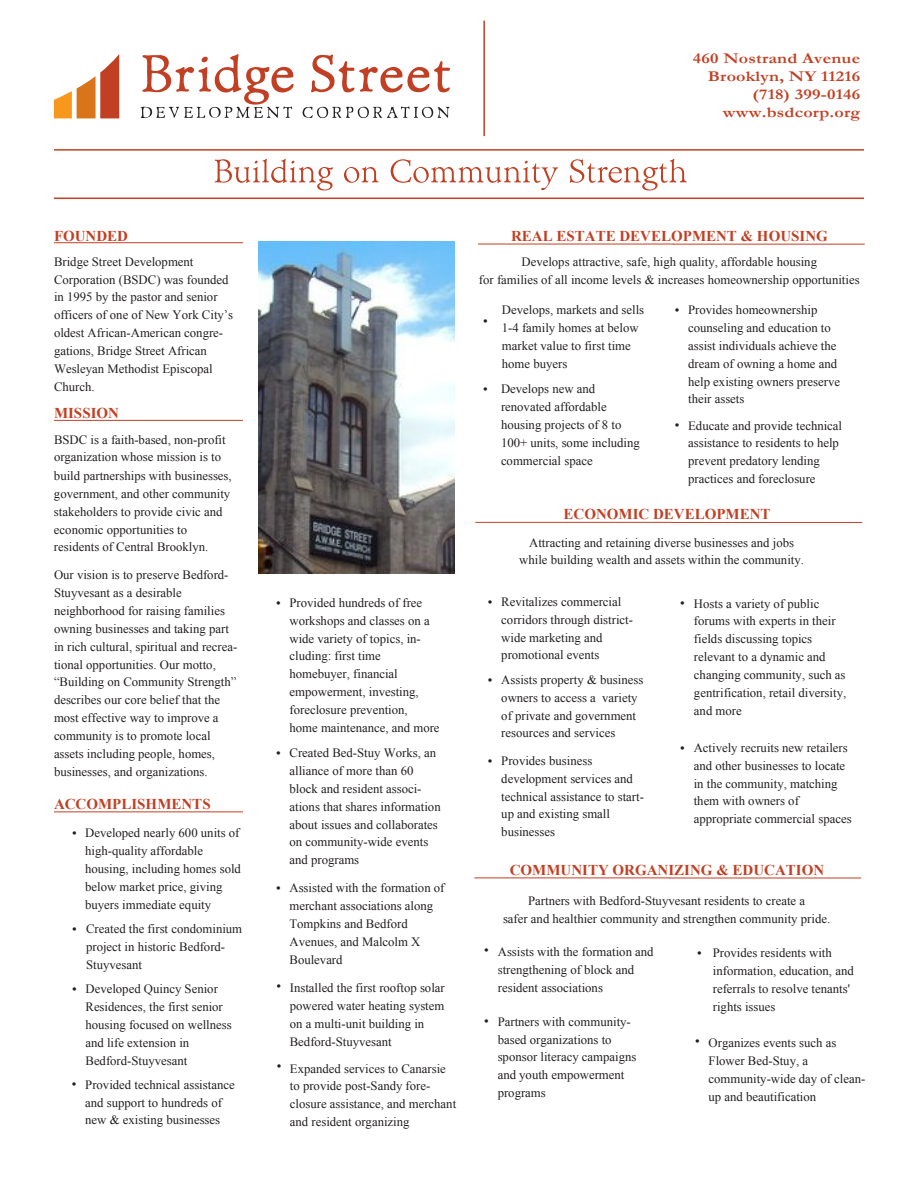
<style>
.page{position:relative;width:918px;height:1188px;background:#fff}
.page>*{position:absolute;margin:0;border:0;box-sizing:border-box;transform-origin:0 0}
.t1{font:700 15px "Times New Roman";color:#c14024}
.t2{font:700 15px/18px "Garamond";letter-spacing:.01em;color:#c14024;text-align:right;scale:1.2 1}
.t3{font:12.75px/17.9px "Times New Roman";color:#231f20}
.t4{font:12px "Adobe Garamond Pro";color:#231f20}
.s1{font-family:"Adobe Garamond Pro";font-size:12px}
</style>
<div class="page">
<svg style="left:311px;top:54px;width:139px;height:39px"></svg>
<svg style="left:141px;top:54px;width:153px;height:65px"></svg>
<svg style="left:303px;top:106px;width:147px;height:13px"></svg>
<svg style="left:54px;top:54px;width:65px;height:64px"></svg>
<svg style="left:215px;top:159px;width:472px;height:32px"></svg>
<hr style="left:54px;top:198px;width:810px;height:1px;background:#c14024">
<hr style="left:54px;top:149px;width:810px;height:2px;background:#c14024">
<hr style="left:54px;top:242px;width:189px;height:1px;background:#c14024">
<hr style="left:54px;top:420px;width:189px;height:1px;background:#c14024">
<hr style="left:54px;top:812px;width:189px;height:1px;background:#c14024">
<hr style="left:483px;top:21px;width:2px;height:115px;background:#c14024">
<img style="left:259px;top:242px;width:196px;height:331px">
<hr style="left:478px;top:244px;width:196px;height:1px;background:#c14024">
<hr style="left:673px;top:244px;width:192px;height:1px;background:#c14024">
<hr style="left:475px;top:522px;width:196px;height:1px;background:#c14024">
<hr style="left:670px;top:522px;width:192px;height:1px;background:#c14024">
<hr style="left:474px;top:878px;width:196px;height:1px;background:#c14024">
<hr style="left:669px;top:878px;width:192px;height:1px;background:#c14024">
<p class="t2" style="left:693px;top:49px;width:141px">460 Nostrand Avenue<br>Brooklyn, NY 11216 (718) 399-0146 www.bsdcorp.org</p>
<p class="t1" style="left:54px;top:225px;width:76px">FOUNDED</p>
<p class="t3" style="left:54px;top:252px;width:181px">Bridge Street Development<br>Corporation (BSDC) was founded in 1995 by the pastor and senior officers of one of New York City’s oldest African-American congre&shy;gations, Bridge Street African<br>Wesleyan Methodist Episcopal<br>Church.</p>
<p class="t1" style="left:54px;top:402px;width:67px">MISSION</p>
<p class="t3" style="left:54px;top:432px;width:173px;line-height:16.2px">BSDC is a faith-based, non-profit organization whose mission is to</p>
<p class="t3" style="left:54px;top:467px;width:179px">build partnerships with businesses, government, and other community stakeholders to provide civic and economic opportunities to residents of Central Brooklyn.</p>
<p class="t3" style="left:54px;top:566px;width:185px">Our vision is to preserve Bedford-Stuyvesant as a desirable neighborhood for raising families owning businesses and taking part in rich cultural, spiritual and recrea&shy;tional opportunities. Our motto, “Building on Community Strength” describes our core belief that the most effective way to improve a community is to promote local assets including people, homes, businesses, and organizations.</p>
<p class="t1" style="left:54px;top:794px;width:158px">ACCOMPLISHMENTS</p>
<p class="t3" style="left:85px;top:824px;width:157px;text-indent:-13px"><span class="s1">•</span> Developed nearly 600 units of high-quality affordable housing, including homes sold below market price, giving buyers immediate equity</p>
<p class="t3" style="left:86px;top:920px;width:158px;text-indent:-14px"><span class="s1">•</span> Created the first condominium project in historic Bedford-<br>Stuyvesant</p>
<p class="t3" style="left:86px;top:980px;width:148px;text-indent:-14px"><span class="s1">•</span> Developed Quincy Senior<br>Residences, the first senior housing focused on wellness and life extension in<br>Bedford-Stuyvesant</p>
<p class="t3" style="left:72px;top:1075px;width:164px;text-align:center"><span class="s1">•</span> Provided technical assistance and support to hundreds of<br>new &amp; existing businesses</p>
<p class="t3" style="left:290px;top:594px;width:152px;text-indent:-14px"><span class="s1">•</span> Provided hundreds of free workshops and classes on a wide variety of topics, in&shy;cluding: first time homebuyer, financial empowerment, investing, foreclosure prevention,<br>home maintenance, and more</p>
<p class="t3" style="left:290px;top:744px;width:153px;text-indent:-14px"><span class="s1">•</span> Created Bed-Stuy Works, an alliance of more than 60 block and resident associ&shy;ations that shares information about issues and collaborates on community-wide events and programs</p>
<p class="t3" style="left:289px;top:879px;width:157px;text-indent:-13px"><span class="s1">•</span> Assisted with the formation of merchant associations along<br>Tompkins and Bedford<br>Avenues, and Malcolm X<br>Boulevard</p>
<p class="t4" style="left:276px;top:979px;width:6px">•</p>
<p class="t4" style="left:277px;top:1059px;width:6px">•</p>
<p class="t3" style="left:290px;top:979px;width:156px">Installed the first rooftop solar powered water heating system on a multi-unit building in<br>Bedford-Stuyvesant</p>
<p class="t3" style="left:290px;top:1059px;width:168px">Expanded services to Canarsie to provide post-Sandy fore&shy;closure assistance, and merchant and resident organizing</p>
<p class="t1" style="left:511px;top:226px;width:318px">REAL ESTATE DEVELOPMENT &amp; HOUSING</p>
<p class="t3" style="left:479px;top:252px;width:382px;text-align:center">Develops attractive, safe, high quality, affordable housing<br>for families of all income levels &amp; increases homeownership opportunities</p>
<p class="t4" style="left:483px;top:314px;width:6px">•</p>
<p class="t3" style="left:688px;top:301px;width:153px;text-indent:-13px"><span class="s1">•</span> Provides homeownership counseling and education to assist individuals achieve the dream of owning a home and help existing owners preserve their assets</p>
<p class="t3" style="left:688px;top:416px;width:156px;text-indent:-13px"><span class="s1">•</span> Educate and provide technical assistance to residents to help prevent predatory lending practices and foreclosure</p>
<p class="t3" style="left:502px;top:301px;width:144px">Develops, markets and sells<br>1-4 family homes at below market value to first time home buyers</p>
<p class="t3" style="left:501px;top:380px;width:140px;text-indent:-18px"><span class="s1">•</span> Develops new and renovated affordable housing projects of 8 to<br>100+ units, some including commercial space</p>
<p class="t1" style="left:564px;top:504px;width:209px">ECONOMIC DEVELOPMENT</p>
<p class="t3" style="left:519px;top:533px;width:286px;text-align:center">Attracting and retaining diverse businesses and jobs while building wealth and assets within the community.</p>
<p class="t3" style="left:501px;top:593px;width:133px;text-indent:-13px"><span class="s1">•</span> Revitalizes commercial corridors through district&shy;wide marketing and promotional events</p>
<p class="t3" style="left:501px;top:671px;width:144px;text-indent:-13px"><span class="s1">•</span> Assists property &amp; business owners to access a variety of private and government resources and services</p>
<p class="t3" style="left:501px;top:752px;width:144px;text-indent:-13px"><span class="s1">•</span> Provides business development services and technical assistance to start&shy;up and existing small businesses</p>
<p class="t3" style="left:694px;top:594px;width:154px;text-indent:-14px"><span class="s1">•</span> Hosts a variety of public forums with experts in their fields discussing topics relevant to a dynamic and changing community, such as gentrification, retail diversity, and more</p>
<p class="t3" style="left:694px;top:738px;width:159px;text-indent:-14px"><span class="s1">•</span> Actively recruits new retailers and other businesses to locate in the community, matching them with owners of appropriate commercial spaces</p>
<p class="t1" style="left:510px;top:859px;width:316px">COMMUNITY ORGANIZING &amp; EDUCATION</p>
<p class="t3" style="left:503px;top:892px;width:329px;text-align:center">Partners with Bedford-Stuyvesant residents to create a<br>safer and healthier community and strengthen community pride.</p>
<p class="t3" style="left:498px;top:943px;width:157px;text-indent:-13px"><span class="s1">•</span> Assists with the formation and strengthening of block and resident associations</p>
<p class="t3" style="left:498px;top:1012px;width:140px;text-indent:-13px"><span class="s1">•</span> Partners with community&shy;based organizations to sponsor literacy campaigns and youth empowerment programs</p>
<p class="t3" style="left:713px;top:944px;width:142px;text-indent:-16px"><span class="s1">•</span> Provides residents with information, education, and referrals to resolve tenants' rights issues</p>
<p class="t3" style="left:709px;top:1034px;width:158px;text-indent:-14px"><span class="s1">•</span> Organizes events such as<br>Flower Bed-Stuy, a community-wide day of clean&shy;up and beautification</p>
</div>
